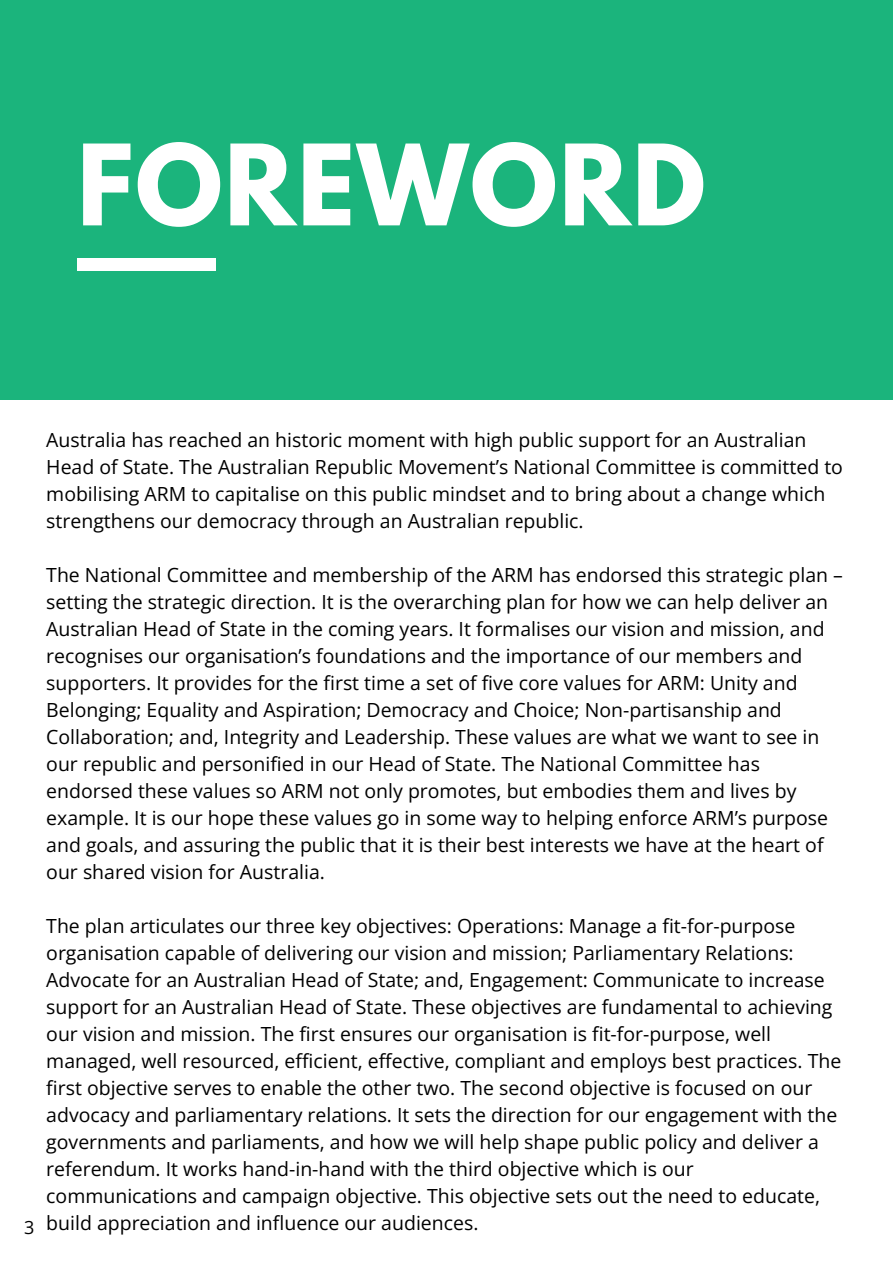
<style>
.page{position:relative;width:893px;height:1264px;background:#fff}
.page>*{position:absolute;margin:0;border:0;box-sizing:border-box;transform-origin:0 0}
.t1{font:700 99.15px "League Spartan";letter-spacing:.02em;color:#fff}
.t2{font:19.5px/27px "Open Sans";color:#000}
.t3{font:18px "Open Sans";color:#000}
</style>
<div class="page">
<div style="left:0;top:0;width:892px;height:399px;background:#1bb47c"></div>
<div style="left:77px;top:258px;width:138px;height:13px;background:#fff"></div>
<p class="t1" style="left:77px;top:136px;width:629px">FOREWORD</p>
<p class="t3" style="left:24px;top:1214px;width:12px">3</p>
<p class="t2" style="left:46px;top:426px;width:798px">Australia has reached an historic moment with high public support for an Australian Head of State. The Australian Republic Movement’s National Committee is committed to mobilising ARM to capitalise on this public mindset and to bring about a change which strengthens our democracy through an Australian republic.</p>
<p class="t2" style="left:46px;top:561px;width:798px">The National Committee and membership of the ARM has endorsed this strategic plan – setting the strategic direction. It is the overarching plan for how we can help deliver an Australian Head of State in the coming years. It formalises our vision and mission, and recognises our organisation’s foundations and the importance of our members and supporters. It provides for the first time a set of five core values for ARM: Unity and Belonging; Equality and Aspiration; Democracy and Choice; Non-partisanship and Collaboration; and, Integrity and Leadership. These values are what we want to see in our republic and personified in our Head of State. The National Committee has endorsed these values so ARM not only promotes, but embodies them and lives by example. It is our hope these values go in some way to helping enforce ARM’s purpose and goals, and assuring the public that it is their best interests we have at the heart of our shared vision for Australia.</p>
<p class="t2" style="left:46px;top:912px;width:796px">The plan articulates our three key objectives: Operations: Manage a fit-for-purpose organisation capable of delivering our vision and mission; Parliamentary Relations:<br>Advocate for an Australian Head of State; and, Engagement: Communicate to increase support for an Australian Head of State. These objectives are fundamental to achieving our vision and mission. The first ensures our organisation is fit-for-purpose, well managed, well resourced, efficient, effective, compliant and employs best practices. The first objective serves to enable the other two. The second objective is focused on our advocacy and parliamentary relations. It sets the direction for our engagement with the governments and parliaments, and how we will help shape public policy and deliver a referendum. It works hand-in-hand with the third objective which is our communications and campaign objective. This objective sets out the need to educate, build appreciation and influence our audiences.</p>
</div>
